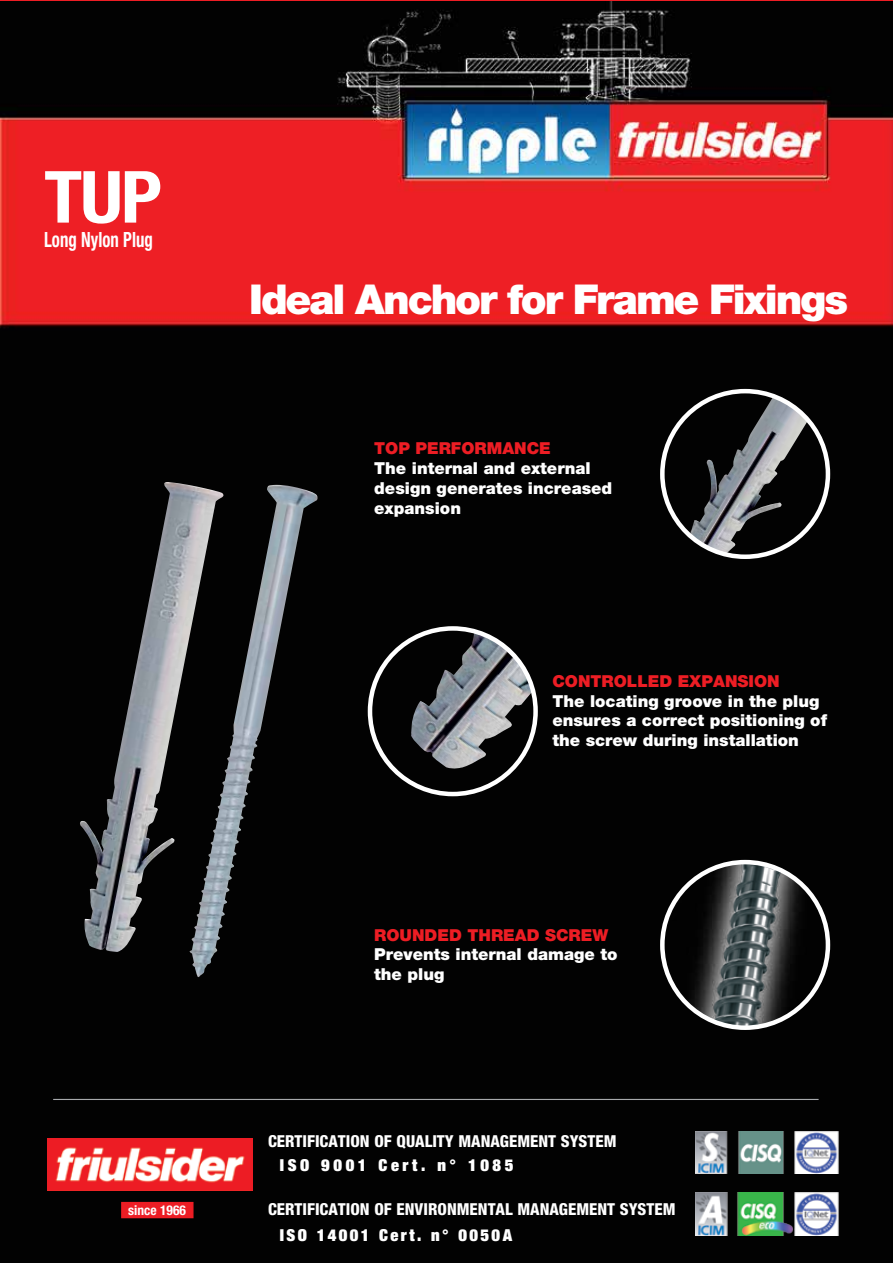
<style>
.page{position:relative;width:893px;height:1263px;background:#fff}
.page>*{position:absolute;margin:0;border:0;box-sizing:border-box;transform-origin:0 0}
.t1{font:700 condensed 72px "Helvetica Neue LT Std";color:#fff;scale:1.1 1}
.t2{font:900 41.25px "Helvetica Neue LT Std";letter-spacing:-.05em;color:#fff}
.t3{font:700 condensed 21px "Helvetica Neue LT Std";color:#fff;scale:.8 1}
.t4{font:900 16.5px/19.8px "Helvetica Neue LT Std";color:#fff}
.t5{font:800 condensed 16.5px "Helvetica Neue LT Std";color:#fff}
.t6{font:900 16.5px "Helvetica Neue LT Std";color:#ed1d24}
.t7{font:900 condensed 16.5px "Helvetica Neue LT Std";letter-spacing:.15em;color:#fff}
.t8{font:900 condensed 16.5px "Helvetica Neue LT Std";letter-spacing:.22em;color:#fff}
.t9{font:700 condensed 13.5px "Helvetica Neue LT Std";color:#fff}
</style>
<div class="page">
<img style="left:0;top:1px;width:893px;height:1262px">
<img style="left:695px;top:1131px;width:159px;height:43px">
<img style="left:695px;top:1192px;width:159px;height:43px">
<div style="left:121px;top:1202px;width:73px;height:16px;background:#ed1d24"></div>
<hr style="left:53px;top:1099px;width:766px;height:1px;background:#a7a9ac">
<img style="left:47px;top:1139px;width:205px;height:52px">
<img style="left:690px;top:396px;width:118px;height:158px">
<div style="left:660px;top:389px;width:170px;height:170px;border:4px solid #fff;border-radius:50%"></div>
<img style="left:409px;top:631px;width:124px;height:139px">
<div style="left:368px;top:626px;width:170px;height:170px;border:4px solid #fff;border-radius:50%"></div>
<img style="left:662px;top:862px;width:166px;height:166px;border-radius:83px">
<div style="left:660px;top:860px;width:170px;height:170px;border:4px solid #fff;border-radius:50%"></div>
<img style="left:79px;top:482px;width:147px;height:470px">
<img style="left:189px;top:486px;width:128px;height:491px">
<h1 class="t1" style="left:44px;top:153px;width:109px">TUP</h1>
<p class="t3" style="left:44px;top:226px;width:137px">Long Nylon Plug</p>
<h2 class="t2" style="left:249px;top:275px;width:601px">Ideal Anchor for Frame Fixings</h2>
<p class="t6" style="left:374px;top:439px;width:178px">TOP PERFORMANCE</p>
<p class="t4" style="left:374px;top:458px;width:240px">The internal and external design generates increased expansion</p>
<p class="t6" style="left:552px;top:671px;width:229px">CONTROLLED EXPANSION</p>
<p class="t4" style="left:552px;top:691px;width:276px">The locating groove in the plug ensures a correct positioning of the screw during installation</p>
<p class="t9" style="left:128px;top:1202px;width:59px">since 1966</p>
<p class="t6" style="left:374px;top:925px;width:236px">ROUNDED THREAD SCREW</p>
<p class="t4" style="left:374px;top:944px;width:245px">Prevents internal damage to the plug</p>
<p class="t5" style="left:268px;top:1131px;width:350px">CERTIFICATION OF QUALITY MANAGEMENT SYSTEM</p>
<p class="t8" style="left:280px;top:1155px;width:235px">ISO 9001 Cert. n° 1085</p>
<p class="t5" style="left:268px;top:1199px;width:409px">CERTIFICATION OF ENVIRONMENTAL MANAGEMENT SYSTEM</p>
<p class="t7" style="left:280px;top:1224px;width:234px">ISO 14001 Cert. n° 0050A</p>
</div>
